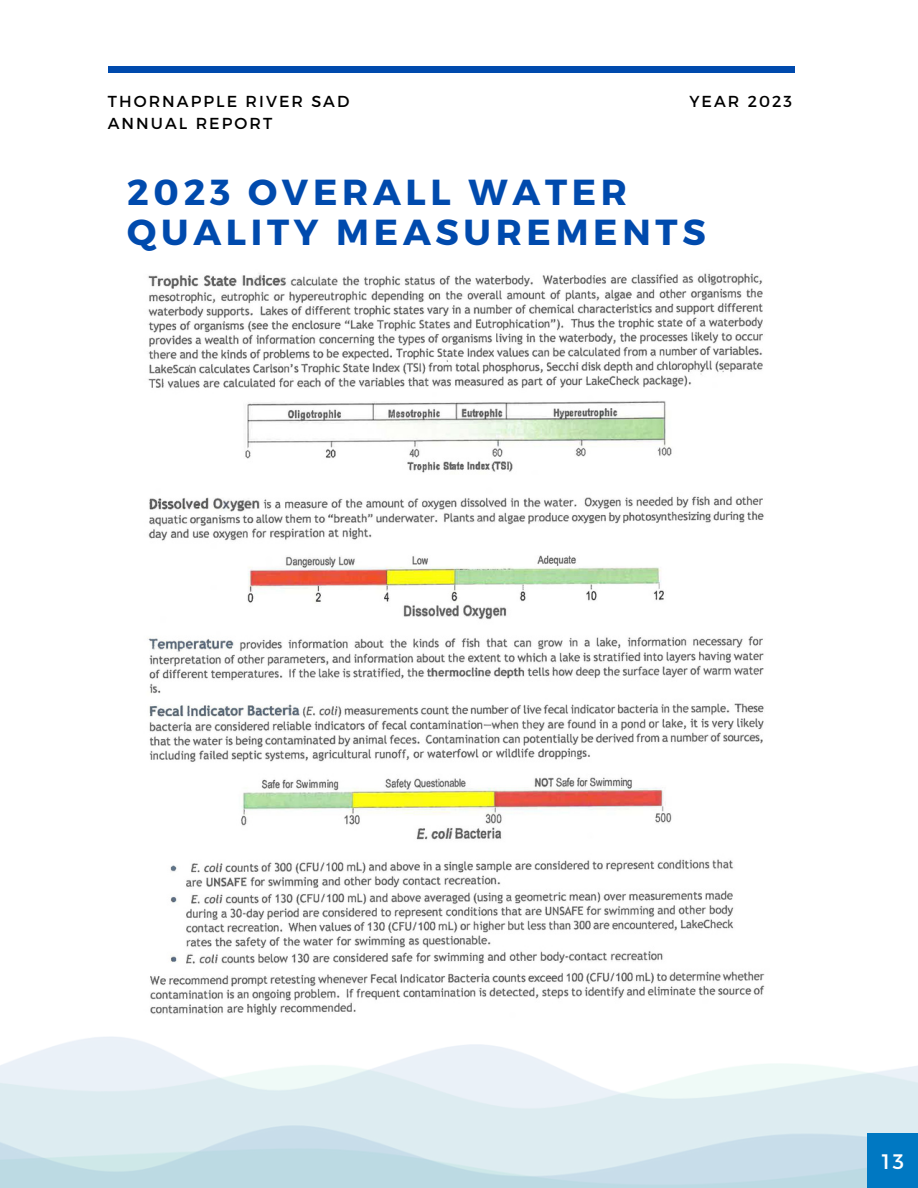
<style>
.page{position:relative;width:918px;height:1188px;background:#fff}
.page>*{position:absolute;margin:0;border:0;box-sizing:border-box;transform-origin:0 0}
.t1{font:700 36.15px/40.5px "Montserrat";letter-spacing:.13em;color:#004aad}
.t2{font:21px "Montserrat";color:#fff}
.t3{font:15.9px "Montserrat";letter-spacing:.13em;color:#000}
</style>
<div class="page">
<div style="left:108px;top:66px;width:686px;height:7px;background:#004aad"></div>
<img style="left:148px;top:273px;width:617px;height:742px">
<div style="left:867px;top:1133px;width:51px;height:55px;background:#0078c2"></div>
<p class="t3" style="left:108px;top:91px;width:243px">THORNAPPLE RIVER SAD</p>
<p class="t3" style="left:108px;top:113px;width:166px">ANNUAL REPORT</p>
<p class="t3" style="left:689px;top:91px;width:104px">YEAR 2023</p>
<p class="t1" style="left:127px;top:170px;width:580px">2023 OVERALL WATER<br>QUALITY MEASUREMENTS</p>
<p class="t2" style="left:882px;top:1147px;width:24px">13</p>
</div>
